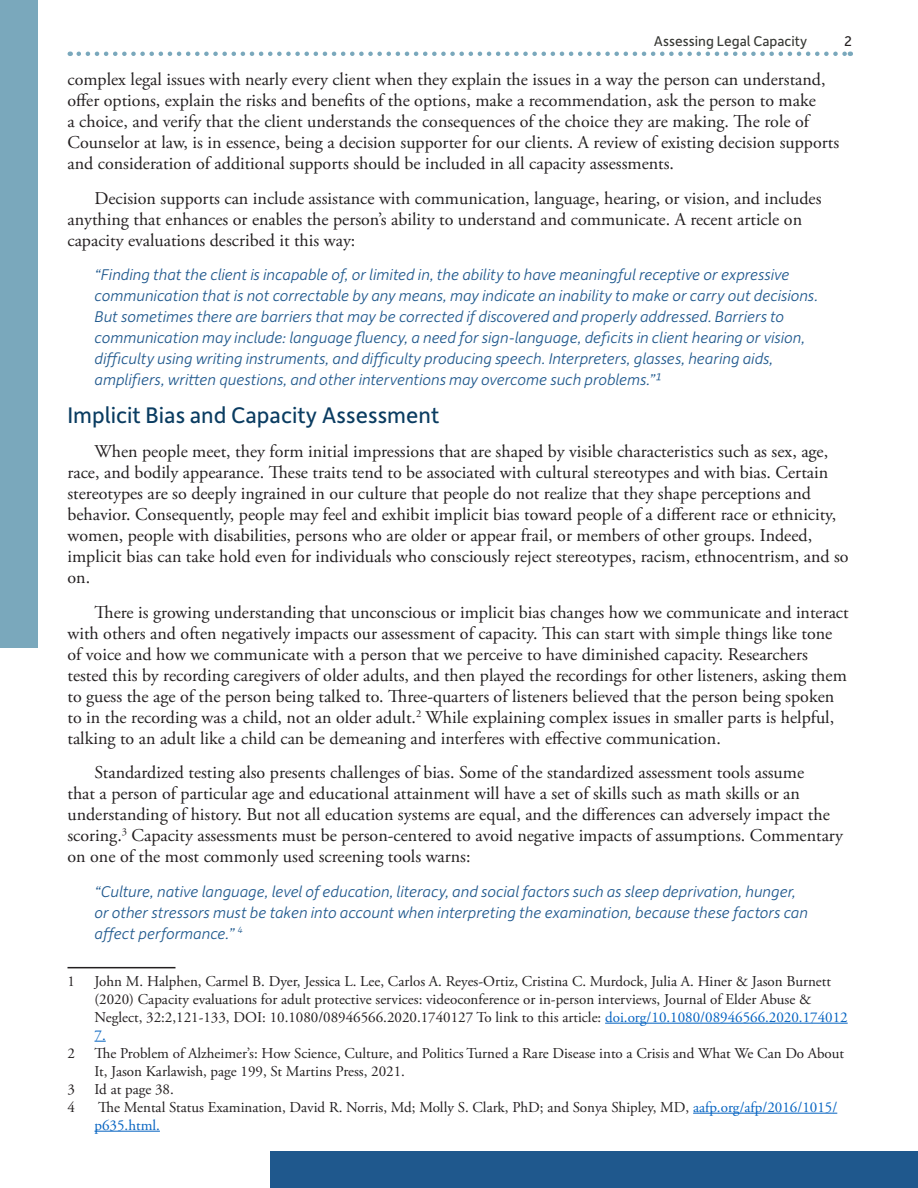
<style>
.page{position:relative;width:918px;height:1188px;background:#fff}
.page>*{position:absolute;margin:0;border:0;box-sizing:border-box;transform-origin:0 0}
.Section_Headers{font:24px "Depot New";color:#0a3c61}
.Body_Text{font:18px/21px "Adobe Garamond Pro";color:#231f20}
.Glossary_term_no_sha{font:italic 300 16.5px/21px "Depot New";color:#1f588d}
.Endnotes{font:15px/18px "Adobe Garamond Pro";color:#231f20}
.t1{font:15px "Depot New";color:#373834}
.t2{font:15px "Depot New";color:#231f20}
.s1{color:#0563c1}
</style>
<div class="page">
<svg style="left:79px;top:52px;width:772px;height:4px"></svg>
<div style="left:0;top:0;width:38px;height:648px;background:#7aa8bc"></div>
<div style="left:270px;top:1151px;width:648px;height:37px;background:#1f588d"></div>
<hr style="left:68px;top:967px;width:108px;height:1px;background:#231f20">
<hr style="left:605px;top:1023px;width:243px;height:1px;background:#0563c1">
<svg style="left:94px;top:1041px;width:12px;height:1px"></svg>
<hr style="left:693px;top:1113px;width:144px;height:1px;background:#0563c1">
<hr style="left:94px;top:1131px;width:66px;height:1px;background:#0563c1">
<p class="t1" style="left:654px;top:31px;width:155px">Assessing Legal Capacity</p>
<p class="t2" style="left:845px;top:31px;width:9px">2</p>
<p class="Body_Text" style="left:68px;top:69px;width:773px">complex legal issues with nearly every client when they explain the issues in a way the person can understand, offer options, explain the risks and benefits of the options, make a recommendation, ask the person to make<br>a choice, and verify that the client understands the consequences of the choice they are making. The role of Counselor at law, is in essence, being a decision supporter for our clients. A review of existing decision supports and consideration of additional supports should be included in all capacity assessments.</p>
<p class="Body_Text" style="left:68px;top:188px;width:756px;text-indent:27px">Decision supports can include assistance with communication, language, hearing, or vision, and includes anything that enhances or enables the person’s ability to understand and communicate. A recent article on capacity evaluations described it this way:</p>
<p class="Glossary_term_no_sha" style="left:94px;top:263px;width:725px">“Finding that the client is incapable of, or limited in, the ability to have meaningful receptive or expressive communication that is not correctable by any means, may indicate an inability to make or carry out decisions.<br>But sometimes there are barriers that may be corrected if discovered and properly addressed. Barriers to communication may include: language fluency, a need for sign-language, deficits in client hearing or vision, difficulty using writing instruments, and difficulty producing speech. Interpreters, glasses, hearing aids, amplifiers, written questions, and other interventions may overcome such problems.”1</p>
<p class="Section_Headers" style="left:68px;top:399px;width:373px">Implicit Bias and Capacity Assessment</p>
<p class="Body_Text" style="left:68px;top:441px;width:783px;text-indent:27px">When people meet, they form initial impressions that are shaped by visible characteristics such as sex, age, race, and bodily appearance. These traits tend to be associated with cultural stereotypes and with bias. Certain stereotypes are so deeply ingrained in our culture that people do not realize that they shape perceptions and behavior. Consequently, people may feel and exhibit implicit bias toward people of a different race or ethnicity, women, people with disabilities, persons who are older or appear frail, or members of other groups. Indeed, implicit bias can take hold even for individuals who consciously reject stereotypes, racism, ethnocentrism, and so on.</p>
<p class="Body_Text" style="left:68px;top:602px;width:783px;text-indent:27px">There is growing understanding that unconscious or implicit bias changes how we communicate and interact with others and often negatively impacts our assessment of capacity. This can start with simple things like tone of voice and how we communicate with a person that we perceive to have diminished capacity. Researchers tested this by recording caregivers of older adults, and then played the recordings for other listeners, asking them to guess the age of the person being talked to. Three-quarters of listeners believed that the person being spoken to in the recording was a child, not an older adult.<sup>2</sup> While explaining complex issues in smaller parts is helpful, talking to an adult like a child can be demeaning and interferes with effective communication.</p>
<p class="Body_Text" style="left:68px;top:762px;width:777px;text-indent:27px">Standardized testing also presents challenges of bias. Some of the standardized assessment tools assume<br>that a person of particular age and educational attainment will have a set of skills such as math skills or an understanding of history. But not all education systems are equal, and the differences can adversely impact the scoring.<sup>3</sup> Capacity assessments must be person-centered to avoid negative impacts of assumptions. Commentary on one of the most commonly used screening tools warns:</p>
<p class="Glossary_term_no_sha" style="left:94px;top:880px;width:715px">“Culture, native language, level of education, literacy, and social factors such as sleep deprivation, hunger, or other stressors must be taken into account when interpreting the examination, because these factors can affect performance.” <sup>4</sup></p>
<p class="Endnotes" style="left:68px;top:972px;width:9px">1</p>
<p class="Endnotes" style="left:94px;top:972px;width:755px">John M. Halphen, Carmel B. Dyer, Jessica L. Lee, Carlos A. Reyes-Ortiz, Cristina C. Murdock, Julia A. Hiner &amp; Jason Burnett (2020) Capacity evaluations for adult protective services: videoconference or in-person interviews, Journal of Elder Abuse &amp; Neglect, 32:2,121-133, DOI: 10.1080/08946566.2020.1740127 To link to this article: <span class="s1">doi.org/10.1080/08946566.2020.174012<br>7.</span></p>
<p class="Endnotes" style="left:68px;top:1044px;width:9px">2</p>
<p class="Endnotes" style="left:94px;top:1044px;width:751px">The Problem of Alzheimer’s: How Science, Culture, and Politics Turned a Rare Disease into a Crisis and What We Can Do About<br>It, Jason Karlawish, page 199, St Martins Press, 2021.</p>
<p class="Endnotes" style="left:68px;top:1080px;width:9px">3</p>
<p class="Endnotes" style="left:94px;top:1080px;width:81px">Id at page 38.</p>
<p class="Endnotes" style="left:68px;top:1098px;width:9px">4</p>
<p class="Endnotes" style="left:94px;top:1098px;width:744px">The Mental Status Examination, David R. Norris, Md; Molly S. Clark, PhD; and Sonya Shipley, MD, <span class="s1">aafp.org/afp/2016/1015/ p635.html.</span></p>
</div>
